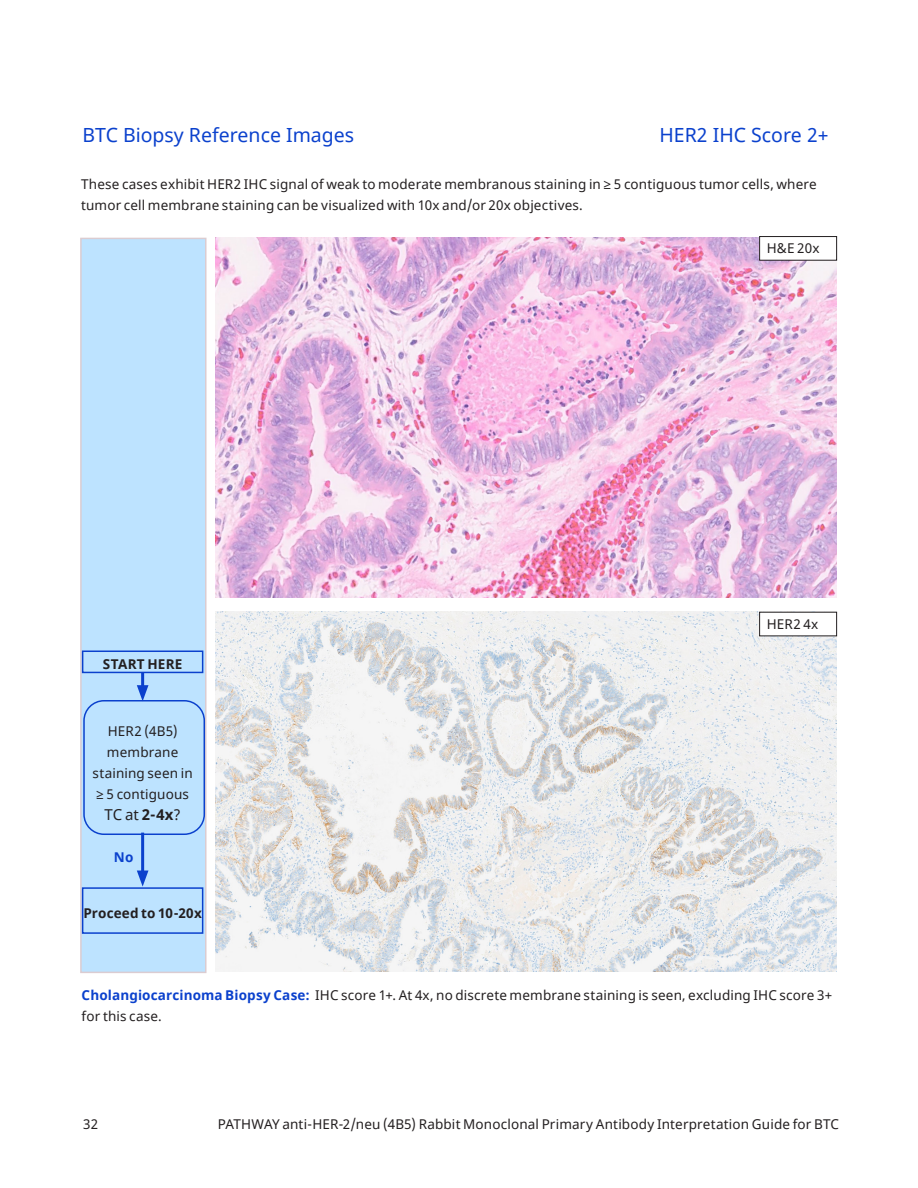
<style>
.page{position:relative;width:918px;height:1188px;background:#fff}
.page>*{position:absolute;margin:0;border:0;box-sizing:border-box;transform-origin:0 0}
.H3-Body_subheader_L3{font:19.5px "Noto Sans";color:#0b41cd}
.Caption_text_centered{font:15px "Noto Sans";color:#231f20}
.Caption_text{font:13.5px/21px "Noto Sans";letter-spacing:.015em;color:#231f20}
.Caption_text_centered-2{font:13.5px/21px "Noto Sans";letter-spacing:.01em;color:#231f20;text-align:center}
.Caption_text_centered-3{font:700 13.5px "Noto Sans";letter-spacing:.015em;color:#231f20}
.Magnification_box_centered{font:13.5px "Noto Sans";letter-spacing:.005em;color:#231f20}
.Caption_text_centered-4{font:700 13.5px "Noto Sans";color:#0b41cd}
.s1{font-weight:700}
.s2{font-weight:700;color:#0b41cd}
</style>
<div class="page">
<div style="left:80px;top:238px;width:127px;height:735px;background:#bde3ff;border:2px solid #dbccd1"></div>
<div style="left:83px;top:700px;width:122px;height:135px;border:2px solid #0b41cd;border-radius:20px"></div>
<hr style="left:141px;top:833px;width:3px;height:43px;background:#0b41cd">
<svg style="left:137px;top:871px;width:12px;height:16px"></svg>
<div style="left:82px;top:651px;width:121px;height:22px;border:2px solid #0b41cd"></div>
<hr style="left:141px;top:672px;width:3px;height:19px;background:#0b41cd">
<svg style="left:137px;top:685px;width:12px;height:16px"></svg>
<div style="left:82px;top:887px;width:121px;height:47px;border:2px solid #0b41cd"></div>
<img style="left:216px;top:612px;width:621px;height:360px">
<img style="left:216px;top:237px;width:621px;height:360px">
<div style="left:760px;top:237px;width:77px;height:23px;background:#fff"></div>
<div style="left:759px;top:236px;width:78px;height:25px;border:1px solid #231f20"></div>
<div style="left:760px;top:612px;width:77px;height:24px;background:#fff"></div>
<p class="H3-Body_subheader_L3" style="left:83px;top:122px;width:273px">BTC Biopsy Reference Images</p>
<p class="H3-Body_subheader_L3" style="left:660px;top:122px;width:170px">HER2 IHC Score 2+</p>
<p class="Caption_text" style="left:81px;top:174px;width:737px">These cases exhibit HER2 IHC signal of weak to moderate membranous staining in ≥ 5 contiguous tumor cells, where tumor cell membrane staining can be visualized with 10x and/or 20x objectives.</p>
<p class="Magnification_box_centered" style="left:767px;top:239px;width:54px">H&amp;E 20x</p>
<p class="Caption_text_centered-3" style="left:103px;top:655px;width:81px">START HERE</p>
<p class="Caption_text_centered-2" style="left:93px;top:721px;width:102px">HER2 (4B5) membrane staining seen in ≥ 5 contiguous</p>
<p class="Caption_text_centered" style="left:104px;top:804px;width:78px">TC at <span class="s1">2-4x</span>?</p>
<p class="Caption_text_centered-4" style="left:114px;top:848px;width:21px">No</p>
<p class="Caption_text_centered-3" style="left:83px;top:903px;width:120px">Proceed to 10-20x</p>
<p class="Magnification_box_centered" style="left:767px;top:615px;width:53px">HER2 4x</p>
<p class="Caption_text" style="left:82px;top:985px;width:752px"><span class="s2">Cholangiocarcinoma Biopsy Case:</span> IHC score 1+. At 4x, no discrete membrane staining is seen, excluding IHC score 3+ for this case.</p>
<p class="Caption_text" style="left:83px;top:1114px;width:16px">32</p>
<p class="Caption_text" style="left:218px;top:1114px;width:623px">PATHWAY anti-HER-2/neu (4B5) Rabbit Monoclonal Primary Antibody Interpretation Guide for BTC</p>
</div>
